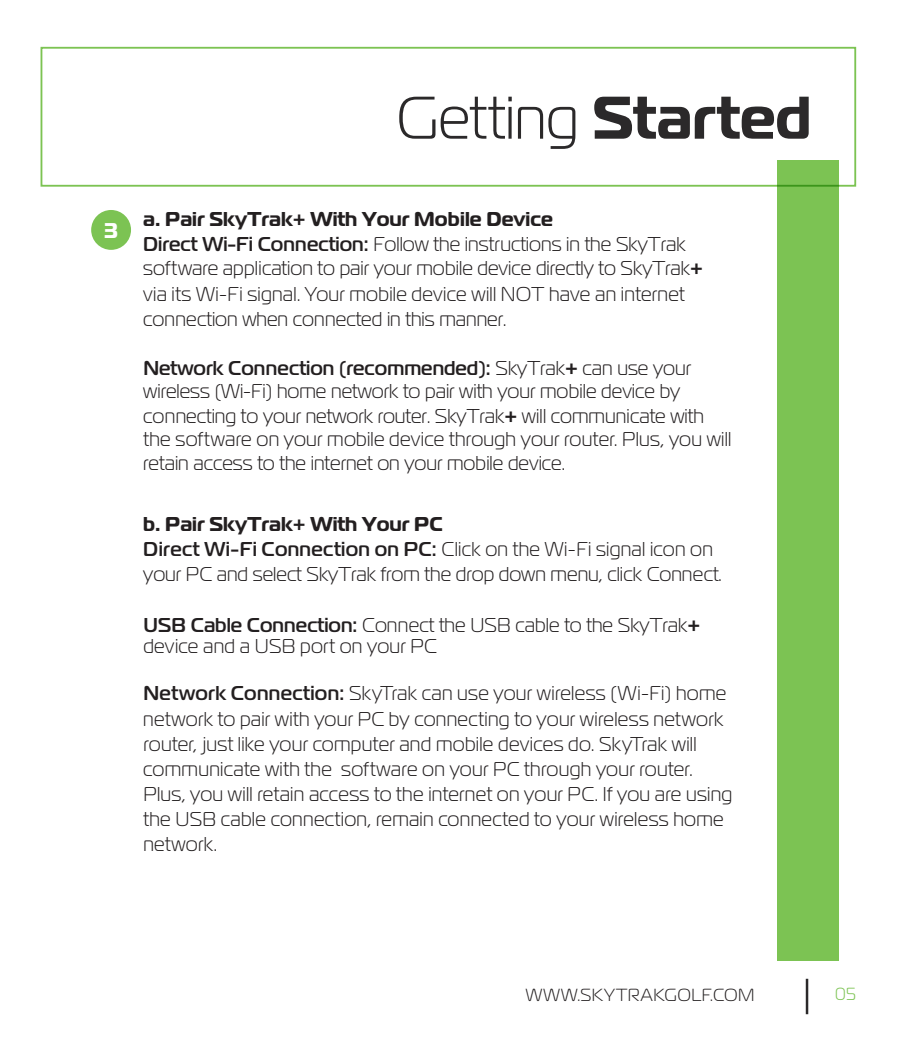
<style>
.page{position:relative;width:900px;height:1058px;background:#fff}
.page>*{position:absolute;margin:0;border:0;box-sizing:border-box;transform-origin:0 0}
.t1{font:300 60px "Magistral";color:#2b292a}
.t2{font:700 21.25px "Magistral";color:#fff}
.t3{font:300 20px/25px "Magistral";letter-spacing:.01em;color:#231f20}
.t4{font:300 17.5px "Magistral";letter-spacing:.02em;color:#231f20}
.t5{font:300 17.5px "Magistral";color:#7cc353}
.s1{font-weight:700}
.s2{font-weight:500}
</style>
<div class="page">
<div style="left:91px;top:210px;width:40px;height:40px;background:#7cc353;border-radius:50%"></div>
<div style="left:41px;top:47px;width:815px;height:140px;border:2px solid #7cc353"></div>
<hr style="left:806px;top:978px;width:2px;height:36px;background:#2b292a">
<div style="left:778px;top:161px;width:61px;height:800px;background:#7cc353"></div>
<p class="t2" style="left:104px;top:217px;width:15px">3</p>
<h1 class="t1" style="left:396px;top:82px;width:416px">Getting <span class="s1">Started</span></h1>
<p class="t3" style="left:143px;top:206px;width:561px"><span class="s1">a. Pair SkyTrak+ With Your Mobile Device<br></span><span class="s2">Direct Wi-Fi Connection:</span> Follow the instructions in the SkyTrak software application to pair your mobile device directly to SkyTrak<span class="s1">+ </span>via its Wi-Fi signal. Your mobile device will NOT have an internet connection when connected in this manner.</p>
<p class="t3" style="left:143px;top:355px;width:590px;line-height:23.8px"><span class="s2">Network Connection (recommended):</span> SkyTrak<span class="s1">+</span> can use your wireless (Wi-Fi) home network to pair with your mobile device by connecting to your network router. SkyTrak<span class="s1">+</span> will communicate with the software on your mobile device through your router. Plus, you will retain access to the internet on your mobile device.</p>
<p class="t3" style="left:143px;top:511px;width:580px"><span class="s1">b. Pair SkyTrak+ With Your PC<br></span><span class="s2">Direct Wi-Fi Connection on PC:</span> Click on the Wi-Fi signal icon on your PC and select SkyTrak from the drop down menu, click Connect.</p>
<p class="t3" style="left:143px;top:613px;width:558px;line-height:21.5px"><span class="s2">USB Cable Connection:</span> Connect the USB cable to the SkyTrak<span class="s1">+ </span>device and a USB port on your PC</p>
<p class="t3" style="left:143px;top:680px;width:591px"><span class="s2">Network Connection:</span> SkyTrak can use your wireless (Wi-Fi) home network to pair with your PC by connecting to your wireless network router, just like your computer and mobile devices do. SkyTrak will communicate with the software on your PC through your router.<br>Plus, you will retain access to the internet on your PC. If you are using the USB cable connection, remain connected to your wireless home network.</p>
<p class="t4" style="left:526px;top:984px;width:230px">WWW.SKYTRAKGOLF.COM</p>
<p class="t5" style="left:835px;top:983px;width:23px">05</p>
</div>
